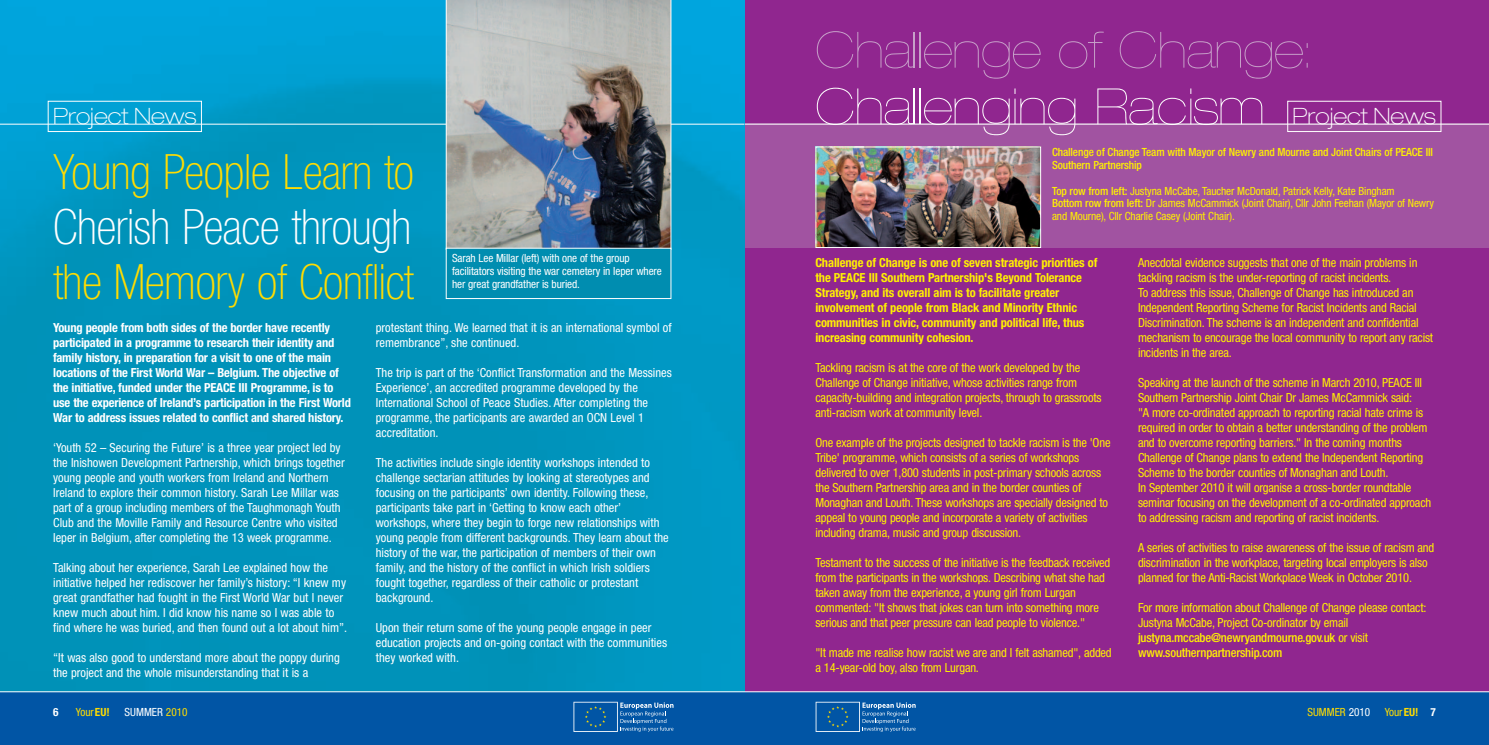
<style>
.page{position:relative;width:1489px;height:745px;background:#fff}
.page>*{position:absolute;margin:0;border:0;box-sizing:border-box;transform-origin:0 0}
.t1{font:900 expanded 50px "Helvetica Neue";letter-spacing:-.015em;color:#c7a0c9}
.t2{font:900 expanded 50px "Helvetica Neue";letter-spacing:-.015em;color:#fff}
.t3{font:100 condensed 48.75px "Helvetica Neue";letter-spacing:-.01em;color:#ffdc01}
.t4{font:100 condensed 48.75px "Helvetica Neue";letter-spacing:-.01em;color:#fff}
.t5{font:100 expanded 22.5px "Helvetica Neue";color:#fff}
.t6{font:condensed 12.5px/15px "Helvetica Neue";letter-spacing:-.015em;color:#fff101}
.t7{font:condensed 12.5px/15px "Helvetica Neue";color:#fff}
.t8{font:700 condensed 12.5px/15px "Helvetica Neue";letter-spacing:-.015em;color:#fff}
.t9{font:700 condensed 12.5px/15px "Helvetica Neue";letter-spacing:-.01em;color:#fff101}
.t10{font:condensed 11.25px/12.8px "Helvetica Neue";letter-spacing:-.01em;color:#fff101}
.t11{font:condensed 11.25px/12.8px "Helvetica Neue";letter-spacing:-.01em;color:#fff}
.t12{font:500 condensed 11.25px/12.8px "Helvetica Neue";letter-spacing:-.01em;color:#fff101}
.t13{font:condensed 11.25px "Helvetica Neue";color:#ffdc01}
.t14{font:700 condensed 11.25px "Helvetica Neue";color:#fff}
.s1{font-weight:500}
.s2{font-weight:700}
.s3{color:#ffdc01}
.s4{color:#fff}
.s5{font-weight:700;color:#fff}
</style>
<div class="page">
<div style="left:744px;top:0;width:744px;height:693px;background:#90268f"></div>
<div style="left:744px;top:124px;width:744px;height:124px;background:#a153a1"></div>
<img style="left:817px;top:148px;width:222px;height:98px">
<div style="left:815px;top:146px;width:226px;height:102px;border:1px solid #fff"></div>
<hr style="left:744px;top:124px;width:744px;height:1px;background:#fff">
<img style="left:0;top:0;width:744px;height:691px">
<hr style="left:0;top:124px;width:744px;height:1px;background:#fff">
<div style="left:48px;top:101px;width:154px;height:31px;border:1px solid #fff"></div>
<div style="left:744px;top:691px;width:744px;height:53px;background:#0155a5"></div>
<svg style="left:815px;top:701px;width:100px;height:30px"></svg>
<div style="left:0;top:691px;width:744px;height:53px;background:#0155a5"></div>
<svg style="left:573px;top:701px;width:100px;height:30px"></svg>
<hr style="left:0;top:691px;width:1488px;height:1px;background:#fff">
<div style="left:1287px;top:101px;width:154px;height:31px;border:1px solid #fff"></div>
<img style="left:445px;top:0;width:226px;height:247px">
<div style="left:446px;top:248px;width:225px;height:50px;background:#008db0"></div>
<div style="left:445px;top:247px;width:226px;height:52px;border:1px solid #fff"></div>
<h1 class="t1" style="left:815px;top:32px;width:497px">Challenge of Change:</h1>
<h1 class="t2" style="left:815px;top:88px;width:451px">Challenging Racism</h1>
<h3 class="t5" style="left:1292px;top:108px;width:145px">Project News</h3>
<p class="t12" style="left:1052px;top:147px;width:382px">Challenge of Change Team with Mayor of Newry and Mourne and Joint Chairs of PEACE III<br>Southern Partnership</p>
<p class="t10" style="left:1052px;top:185px;width:383px"><span class="s1">Top row from left:</span> Justyna McCabe, Taucher McDonald, Patrick Kelly, Kate Bingham<br><span class="s1">Bottom row from left:</span> Dr James McCammick (Joint Chair), Cllr John Feehan (Mayor of Newry and Mourne), Cllr Charlie Casey (Joint Chair).</p>
<h3 class="t5" style="left:53px;top:108px;width:145px">Project News</h3>
<h2 class="t3" style="left:53px;top:154px;width:363px">Young People Learn to</h2>
<h2 class="t4" style="left:53px;top:209px;width:360px">Cherish Peace through</h2>
<h2 class="t3" style="left:53px;top:264px;width:362px">the Memory of Conflict</h2>
<p class="t9" style="left:815px;top:256px;width:283px">Challenge of Change is one of seven strategic priorities of the PEACE III Southern Partnership's Beyond Tolerance Strategy, and its overall aim is to facilitate greater involvement of people from Black and Minority Ethnic communities in civic, community and political life, thus increasing community cohesion.</p>
<p class="t6" style="left:815px;top:361px;width:287px">Tackling racism is at the core of the work developed by the Challenge of Change initiative, whose activities range from capacity-building and integration projects, through to grassroots anti-racism work at community level.</p>
<p class="t6" style="left:815px;top:436px;width:297px">One example of the projects designed to tackle racism is the 'One Tribe' programme, which consists of a series of workshops delivered to over 1,800 students in post-primary schools across the Southern Partnership area and in the border counties of Monaghan and Louth. These workshops are specially designed to appeal to young people and incorporate a variety of activities including drama, music and group discussion.</p>
<p class="t6" style="left:815px;top:556px;width:296px">Testament to the success of the initiative is the feedback received from the participants in the workshops. Describing what she had taken away from the experience, a young girl from Lurgan commented: "It shows that jokes can turn into something more serious and that peer pressure can lead people to violence."</p>
<p class="t6" style="left:815px;top:646px;width:298px">"It made me realise how racist we are and I felt ashamed", added a 14-year-old boy, also from Lurgan.</p>
<p class="t11" style="left:452px;top:252px;width:211px">Sarah Lee Millar (left) with one of the group facilitators visiting the war cemetery in Ieper where her great grandfather is buried.</p>
<p class="t6" style="left:1137px;top:256px;width:297px">Anecdotal evidence suggests that one of the main problems in tackling racism is the under-reporting of racist incidents.<br>To address this issue, Challenge of Change has introduced an Independent Reporting Scheme for Racist Incidents and Racial Discrimination. The scheme is an independent and confidential mechanism to encourage the local community to report any racist incidents in the area.</p>
<p class="t6" style="left:1137px;top:376px;width:295px">Speaking at the launch of the scheme in March 2010, PEACE III Southern Partnership Joint Chair Dr James McCammick said:<br>"A more co-ordinated approach to reporting racial hate crime is required in order to obtain a better understanding of the problem and to overcome reporting barriers." In the coming months Challenge of Change plans to extend the Independent Reporting Scheme to the border counties of Monaghan and Louth.<br>In September 2010 it will organise a cross-border roundtable seminar focusing on the development of a co-ordinated approach to addressing racism and reporting of racist incidents.</p>
<p class="t6" style="left:1137px;top:541px;width:298px">A series of activities to raise awareness of the issue of racism and discrimination in the workplace, targeting local employers is also planned for the Anti-Racist Workplace Week in October 2010.</p>
<p class="t6" style="left:1137px;top:601px;width:290px">For more information about Challenge of Change please contact:<br>Justyna McCabe, Project Co-ordinator by email <span class="s1">justyna.mccabe@newryandmourne.gov.uk</span> or visit <span class="s1">www.southernpartnership.com</span></p>
<p class="t8" style="left:53px;top:321px;width:299px">Young people from both sides of the border have recently participated in a programme to research their identity and family history, in preparation for a visit to one of the main locations of the First World War – Belgium. The objective of the initiative, funded under the PEACE III Programme, is to use the experience of Ireland’s participation in the First World War to address issues related to conflict and shared history.</p>
<p class="t7" style="left:53px;top:441px;width:293px">‘Youth 52 – Securing the Future’ is a three year project led by the Inishowen Development Partnership, which brings together young people and youth workers from Ireland and Northern Ireland to explore their common history. Sarah Lee Millar was part of a group including members of the Taughmonagh Youth Club and the Moville Family and Resource Centre who visited Ieper in Belgium, after completing the 13 week programme.</p>
<p class="t7" style="left:53px;top:561px;width:295px">Talking about her experience, Sarah Lee explained how the initiative helped her rediscover her family’s history: “I knew my great grandfather had fought in the First World War but I never knew much about him. I did know his name so I was able to find where he was buried, and then found out a lot about him”.</p>
<p class="t7" style="left:53px;top:651px;width:288px">“It was also good to understand more about the poppy during the project and the whole misunderstanding that it is a</p>
<p class="t7" style="left:376px;top:321px;width:297px">protestant thing. We learned that it is an international symbol of remembrance”, she continued.</p>
<p class="t7" style="left:376px;top:366px;width:297px">The trip is part of the ‘Conflict Transformation and the Messines Experience’, an accredited programme developed by the International School of Peace Studies. After completing the programme, the participants are awarded an OCN Level 1 accreditation.</p>
<p class="t7" style="left:376px;top:456px;width:294px">The activities include single identity workshops intended to challenge sectarian attitudes by looking at stereotypes and focusing on the participants’ own identity. Following these, participants take part in ‘Getting to know each other’ workshops, where they begin to forge new relationships with young people from different backgrounds. They learn about the history of the war, the participation of members of their own family, and the history of the conflict in which Irish soldiers fought together, regardless of their catholic or protestant background.</p>
<p class="t7" style="left:376px;top:621px;width:293px">Upon their return some of the young people engage in peer education projects and on-going contact with the communities they worked with.</p>
<p class="t14" style="left:53px;top:708px;width:7px">6</p>
<p class="t13" style="left:76px;top:708px;width:35px">Your<span class="s2">EU!</span></p>
<p class="t11" style="left:125px;top:706px;width:64px">SUMMER <span class="s3">2010</span></p>
<p class="t13" style="left:1307px;top:708px;width:64px">SUMMER <span class="s4">2010</span></p>
<p class="t13" style="left:1384px;top:708px;width:53px">Your<span class="s2">EU!</span> <span class="s5">7</span></p>
</div>
